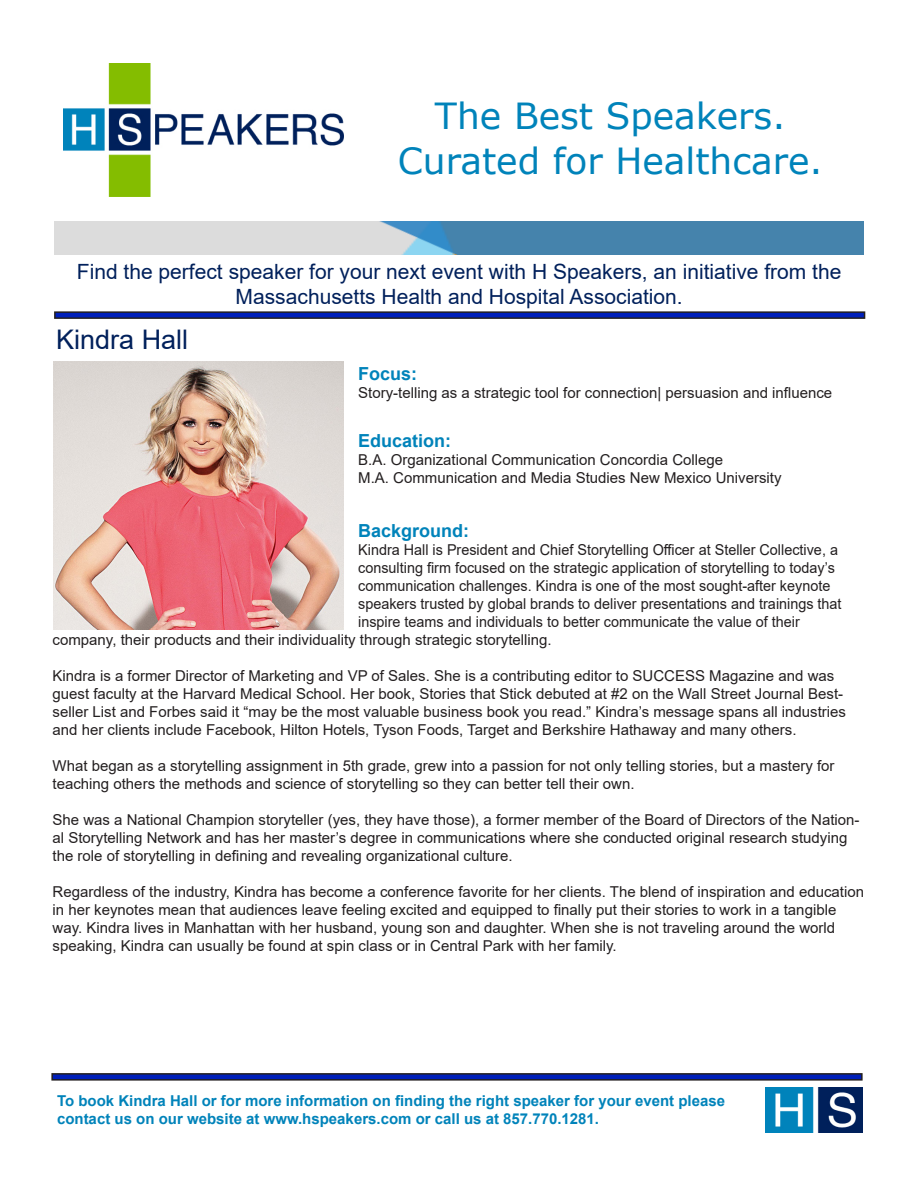
<style>
.page{position:relative;width:918px;height:1188px;background:#fff}
.page>*{position:absolute;margin:0;border:0;box-sizing:border-box;transform-origin:0 0}
.t1{font:36px "Verdana";color:#0083ba}
.t2{font:27px "Arial";color:#00205b}
.t3{font:21px/25.2px "Arial";color:#00205b;text-align:center}
.t4{font:700 18px "Arial";color:#0083ba}
.t5{font:15px/18px "Arial";color:#231f20}
.t6{font:15px/18px "Arial";color:#231f20;scale:.96 1}
.t7{font:700 15px "Arial";color:#0083ba}
</style>
<div class="page">
<img style="left:54px;top:221px;width:810px;height:33px">
<img style="left:63px;top:63px;width:281px;height:133px">
<div style="left:52px;top:1074px;width:810px;height:6px;background:#001fba"></div>
<div style="left:51px;top:1073px;width:812px;height:8px;border:2px solid #231f20"></div>
<div style="left:55px;top:312px;width:810px;height:6px;background:#001fba"></div>
<div style="left:54px;top:311px;width:811px;height:8px;border:2px solid #231f20"></div>
<img style="left:766px;top:1087px;width:97px;height:45px">
<img style="left:54px;top:362px;width:290px;height:268px">
<p class="t1" style="left:435px;top:91px;width:352px">The Best Speakers.</p>
<p class="t1" style="left:398px;top:136px;width:426px">Curated for Healthcare.</p>
<p class="t3" style="left:77px;top:259px;width:766px">Find the perfect speaker for your next event with H Speakers, an initiative from the<br>Massachusetts Health and Hospital Association.</p>
<p class="t2" style="left:56px;top:320px;width:134px">Kindra Hall</p>
<p class="t4" style="left:358px;top:361px;width:61px">Focus:</p>
<p class="t5" style="left:358px;top:384px;width:476px">Story-telling as a strategic tool for connection| persuasion and influence</p>
<p class="t4" style="left:358px;top:428px;width:95px">Education:</p>
<p class="t5" style="left:358px;top:451px;width:425px">B.A. Organizational Communication Concordia College<br>M.A. Communication and Media Studies New Mexico University</p>
<p class="t4" style="left:358px;top:518px;width:113px">Background:</p>
<p class="t6" style="left:358px;top:540px;width:505px">Kindra Hall is President and Chief Storytelling Officer at Steller Collective, a consulting firm focused on the strategic application of storytelling to today’s communication challenges. Kindra is one of the most sought-after keynote speakers trusted by global brands to deliver presentations and trainings that inspire teams and individuals to better communicate the value of their</p>
<p class="t5" style="left:53px;top:631px;width:501px">company, their products and their individuality through strategic storytelling.</p>
<p class="t5" style="left:53px;top:667px;width:795px">Kindra is a former Director of Marketing and VP of Sales. She is a contributing editor to SUCCESS Magazine and was guest faculty at the Harvard Medical School. Her book, Stories that Stick debuted at #2 on the Wall Street Journal Best&shy;seller List and Forbes said it “may be the most valuable business book you read.” Kindra’s message spans all industries and her clients include Facebook, Hilton Hotels, Tyson Foods, Target and Berkshire Hathaway and many others.</p>
<p class="t5" style="left:53px;top:757px;width:784px">What began as a storytelling assignment in 5th grade, grew into a passion for not only telling stories, but a mastery for teaching others the methods and science of storytelling so they can better tell their own.</p>
<p class="t5" style="left:53px;top:811px;width:809px">She was a National Champion storyteller (yes, they have those), a former member of the Board of Directors of the Nation&shy;al Storytelling Network and has her master’s degree in communications where she conducted original research studying the role of storytelling in defining and revealing organizational culture.</p>
<p class="t5" style="left:53px;top:883px;width:813px">Regardless of the industry, Kindra has become a conference favorite for her clients. The blend of inspiration and education in her keynotes mean that audiences leave feeling excited and equipped to finally put their stories to work in a tangible way. Kindra lives in Manhattan with her husband, young son and daughter. When she is not traveling around the world speaking, Kindra can usually be found at spin class or in Central Park with her family.</p>
<p class="t7" style="left:57px;top:1090px;width:670px">To book Kindra Hall or for more information on finding the right speaker for your event please</p>
<p class="t7" style="left:57px;top:1108px;width:544px">contact us on our website at www.hspeakers.com or call us at 857.770.1281.</p>
</div>
